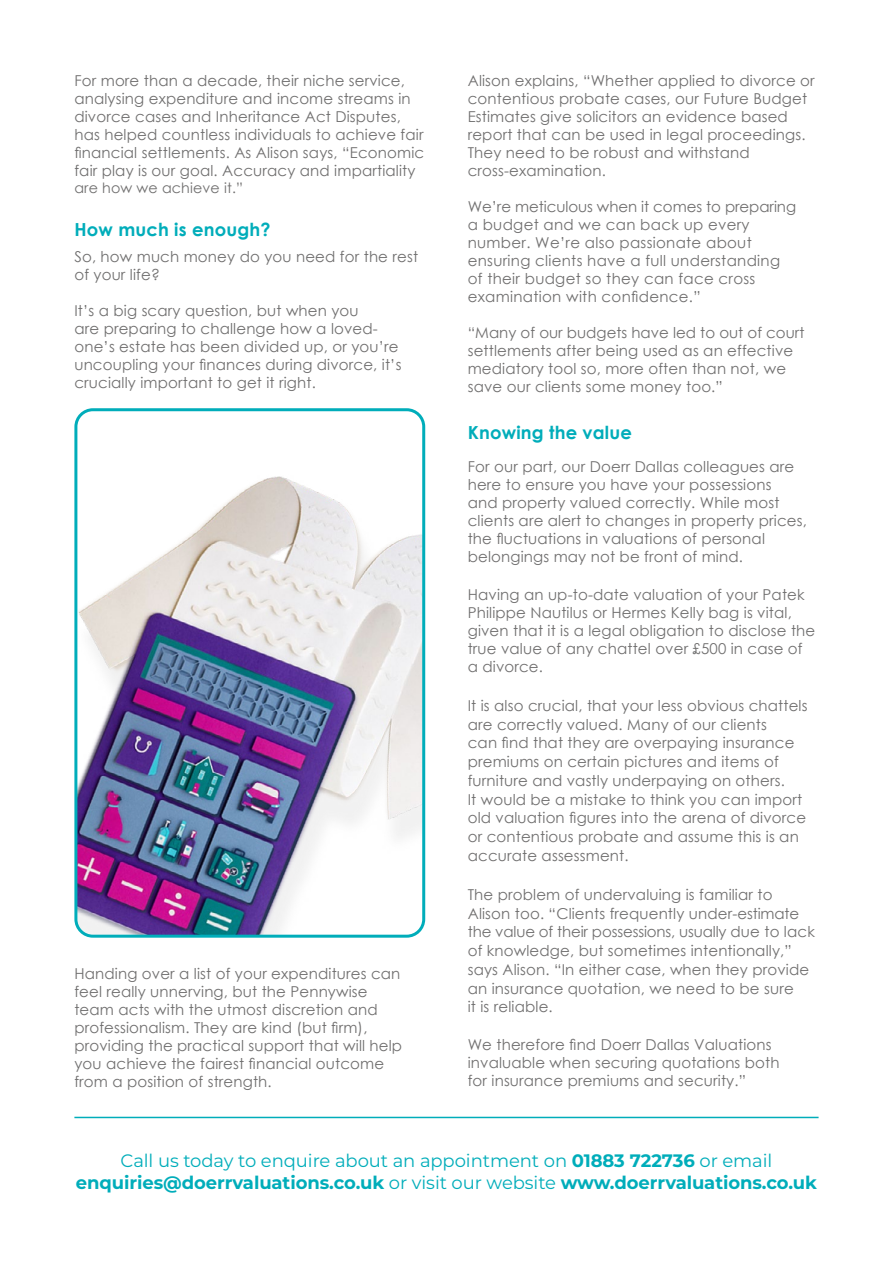
<style>
.page{position:relative;width:893px;height:1263px;background:#fff}
.page>*{position:absolute;margin:0;border:0;box-sizing:border-box;transform-origin:0 0}
.t1{font:700 18px/21.6px "Montserrat";letter-spacing:-.005em;color:#00adba;text-align:center}
.t2{font:700 18px "Century Gothic";letter-spacing:.01em;color:#00adba}
.t3{font:15px/18px "Century Gothic";letter-spacing:.01em;color:#706f6f}
.t4{font:14.25px "Century Gothic";letter-spacing:.01em;color:#706f6f}
.s1{font-weight:400}
</style>
<div class="page">
<hr style="left:74px;top:1117px;width:745px;height:1px;background:#00adba">
<img style="left:78px;top:412px;width:343px;height:522px">
<div style="left:74px;top:408px;width:351px;height:530px;border:3px solid #00adba;border-radius:17px"></div>
<p class="t3" style="left:74px;top:71px;width:351px">For more than a decade, their niche service, analysing expenditure and income streams in divorce cases and Inheritance Act Disputes, has helped countless individuals to achieve fair financial settlements. As Alison says, “Economic fair play is our goal. Accuracy and impartiality</p>
<p class="t4" style="left:74px;top:178px;width:170px">are how we achieve it.”</p>
<p class="t2" style="left:74px;top:216px;width:198px">How much is enough?</p>
<p class="t3" style="left:74px;top:248px;width:345px">So, how much money do you need for the rest of your life?</p>
<p class="t3" style="left:74px;top:302px;width:329px">It’s a big scary question, but when you<br>are preparing to challenge how a loved&shy;one’s estate has been divided up, or you’re uncoupling your finances during divorce, it’s crucially important to get it right.</p>
<p class="t3" style="left:74px;top:964px;width:329px">Handing over a list of your expenditures can feel really unnerving, but the Pennywise team acts with the utmost discretion and professionalism. They are kind (but firm), providing the practical support that will help you achieve the fairest financial outcome from a position of strength.</p>
<p class="t3" style="left:468px;top:71px;width:348px">Alison explains, “Whether applied to divorce or contentious probate cases, our Future Budget Estimates give solicitors an evidence based report that can be used in legal proceedings.<br>They need to be robust and withstand cross-examination.</p>
<p class="t3" style="left:468px;top:197px;width:330px">We’re meticulous when it comes to preparing a budget and we can back up every number. We’re also passionate about ensuring clients have a full understanding of their budget so they can face cross examination with confidence.”</p>
<p class="t3" style="left:468px;top:323px;width:338px">“Many of our budgets have led to out of court settlements after being used as an effective mediatory tool so, more often than not, we save our clients some money too.”</p>
<p class="t2" style="left:468px;top:419px;width:166px">Knowing the value</p>
<p class="t3" style="left:468px;top:457px;width:341px">For our part, our Doerr Dallas colleagues are here to ensure you have your possessions<br>and property valued correctly. While most clients are alert to changes in property prices, the fluctuations in valuations of personal belongings may not be front of mind.</p>
<p class="t3" style="left:468px;top:585px;width:349px">Having an up-to-date valuation of your Patek Philippe Nautilus or Hermes Kelly bag is vital, given that it is a legal obligation to disclose the true value of any chattel over £500 in case of a divorce.</p>
<p class="t3" style="left:468px;top:696px;width:341px;line-height:18.8px">It is also crucial, that your less obvious chattels are correctly valued. Many of our clients<br>can find that they are overpaying insurance premiums on certain pictures and items of furniture and vastly underpaying on others.<br>It would be a mistake to think you can import old valuation figures into the arena of divorce or contentious probate and assume this is an accurate assessment.</p>
<p class="t3" style="left:468px;top:885px;width:349px;line-height:18.8px">The problem of undervaluing is familiar to Alison too. “Clients frequently under-estimate the value of their possessions, usually due to lack of knowledge, but sometimes intentionally,” says Alison. “In either case, when they provide an insurance quotation, we need to be sure<br>it is reliable.</p>
<p class="t3" style="left:468px;top:1036px;width:313px">We therefore find Doerr Dallas Valuations invaluable when securing quotations both for insurance premiums and security.”</p>
<p class="t1" style="left:76px;top:1149px;width:743px"><span class="s1">Call us today to enquire about an appointment on</span> 01883 722736 <span class="s1">or email </span>enquiries@doerrvaluations.co.uk <span class="s1">or visit our website</span> www.doerrvaluations.co.uk</p>
</div>
